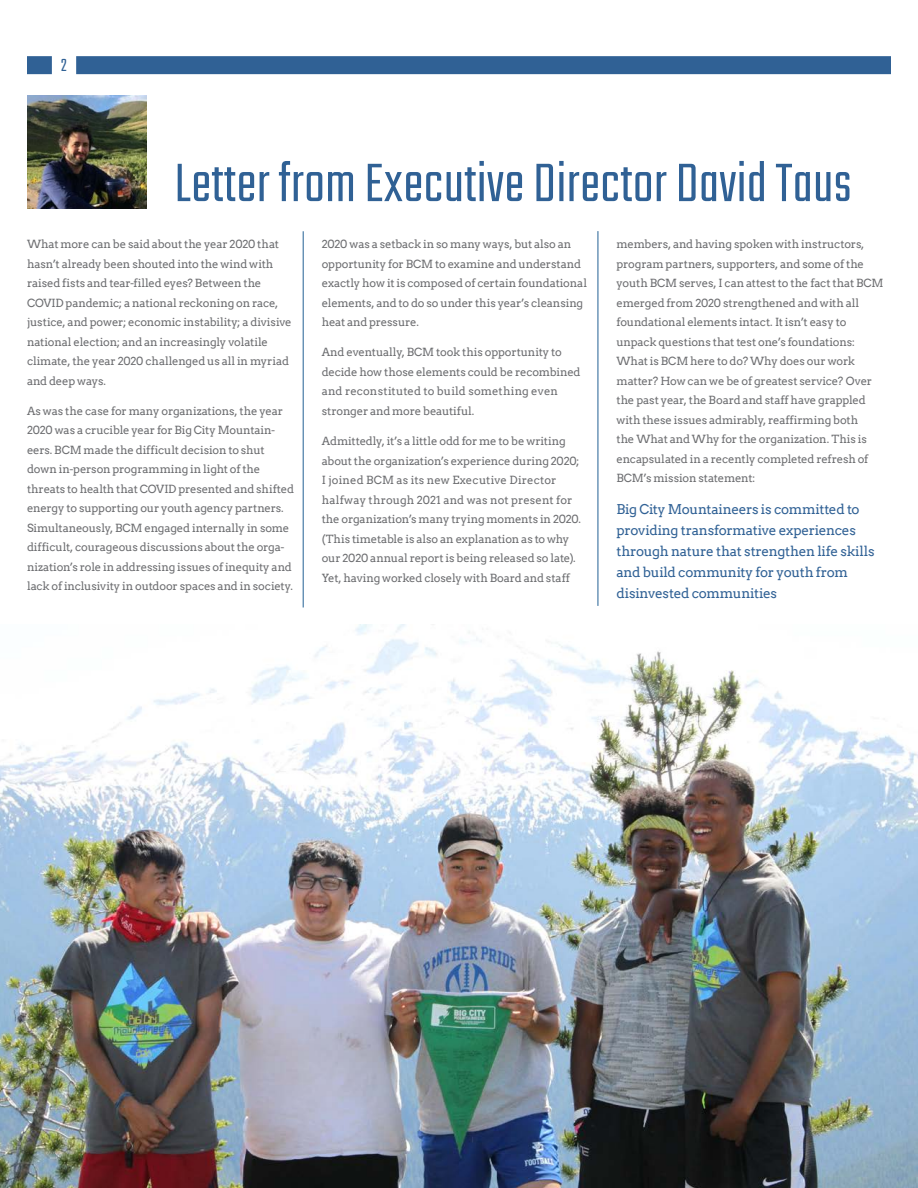
<style>
.page{position:relative;width:918px;height:1188px;background:#fff}
.page>*{position:absolute;margin:0;border:0;box-sizing:border-box;transform-origin:0 0}
.TITLE_LARGE{font:300 60px "Teko";letter-spacing:.01em;color:#306195}
.t1{font:300 19.5px "Teko";color:#306195}
.BODY___ARVO_8_14{font:13.5px/21px "Arvo";letter-spacing:-.025em;color:#306195}
.BODY___ARVO_8_14-2{font:11.25px/19.5px "Arvo";letter-spacing:-.015em;color:#6c6d70}
</style>
<div class="page">
<img style="left:0;top:624px;width:918px;height:564px">
<img style="left:27px;top:95px;width:120px;height:113px">
<div style="left:76px;top:56px;width:815px;height:18px;background:#306195"></div>
<div style="left:27px;top:56px;width:25px;height:18px;background:#306195"></div>
<hr style="left:303px;top:231px;width:1px;height:376px;background:#236194">
<hr style="left:598px;top:231px;width:1px;height:375px;background:#236194">
<h2 class="t1" style="left:61px;top:54px;width:7px">2</h2>
<p class="TITLE_LARGE" style="left:174px;top:150px;width:679px">Letter from Executive Director David Taus</p>
<p class="BODY___ARVO_8_14-2" style="left:27px;top:234px;width:266px">What more can be said about the year 2020 that hasn’t already been shouted into the wind with raised fists and tear-filled eyes? Between the COVID pandemic; a national reckoning on race, justice, and power; economic instability; a divisive national election; and an increasingly volatile climate, the year 2020 challenged us all in myriad and deep ways.</p>
<p class="BODY___ARVO_8_14-2" style="left:27px;top:401px;width:269px">As was the case for many organizations, the year 2020 was a crucible year for Big City Mountain&shy;eers. BCM made the difficult decision to shut down in-person programming in light of the threats to health that COVID presented and shifted energy to supporting our youth agency partners.<br>Simultaneously, BCM engaged internally in some difficult, courageous discussions about the orga&shy;nization’s role in addressing issues of inequity and lack of inclusivity in outdoor spaces and in society.</p>
<p class="BODY___ARVO_8_14-2" style="left:616px;top:234px;width:269px">members, and having spoken with instructors, program partners, supporters, and some of the youth BCM serves, I can attest to the fact that BCM emerged from 2020 strengthened and with all foundational elements intact. It isn’t easy to unpack questions that test one’s foundations:<br>What is BCM here to do? Why does our work matter? How can we be of greatest service? Over the past year, the Board and staff have grappled with these issues admirably, reaffirming both<br>the What and Why for the organization. This is encapsulated in a recently completed refresh of BCM’s mission statement:</p>
<p class="BODY___ARVO_8_14" style="left:616px;top:499px;width:260px">Big City Mountaineers is committed to providing transformative experiences through nature that strengthen life skills and build community for youth from disinvested communities</p>
<p class="BODY___ARVO_8_14-2" style="left:322px;top:234px;width:267px">2020 was a setback in so many ways, but also an opportunity for BCM to examine and understand exactly how it is composed of certain foundational elements, and to do so under this year’s cleansing heat and pressure.</p>
<p class="BODY___ARVO_8_14-2" style="left:322px;top:343px;width:260px">And eventually, BCM took this opportunity to decide how those elements could be recombined and reconstituted to build something even stronger and more beautiful.</p>
<p class="BODY___ARVO_8_14-2" style="left:322px;top:431px;width:261px">Admittedly, it’s a little odd for me to be writing about the organization’s experience during 2020; I joined BCM as its new Executive Director halfway through 2021 and was not present for the organization’s many trying moments in 2020. (This timetable is also an explanation as to why our 2020 annual report is being released so late).<br>Yet, having worked closely with Board and staff</p>
</div>
